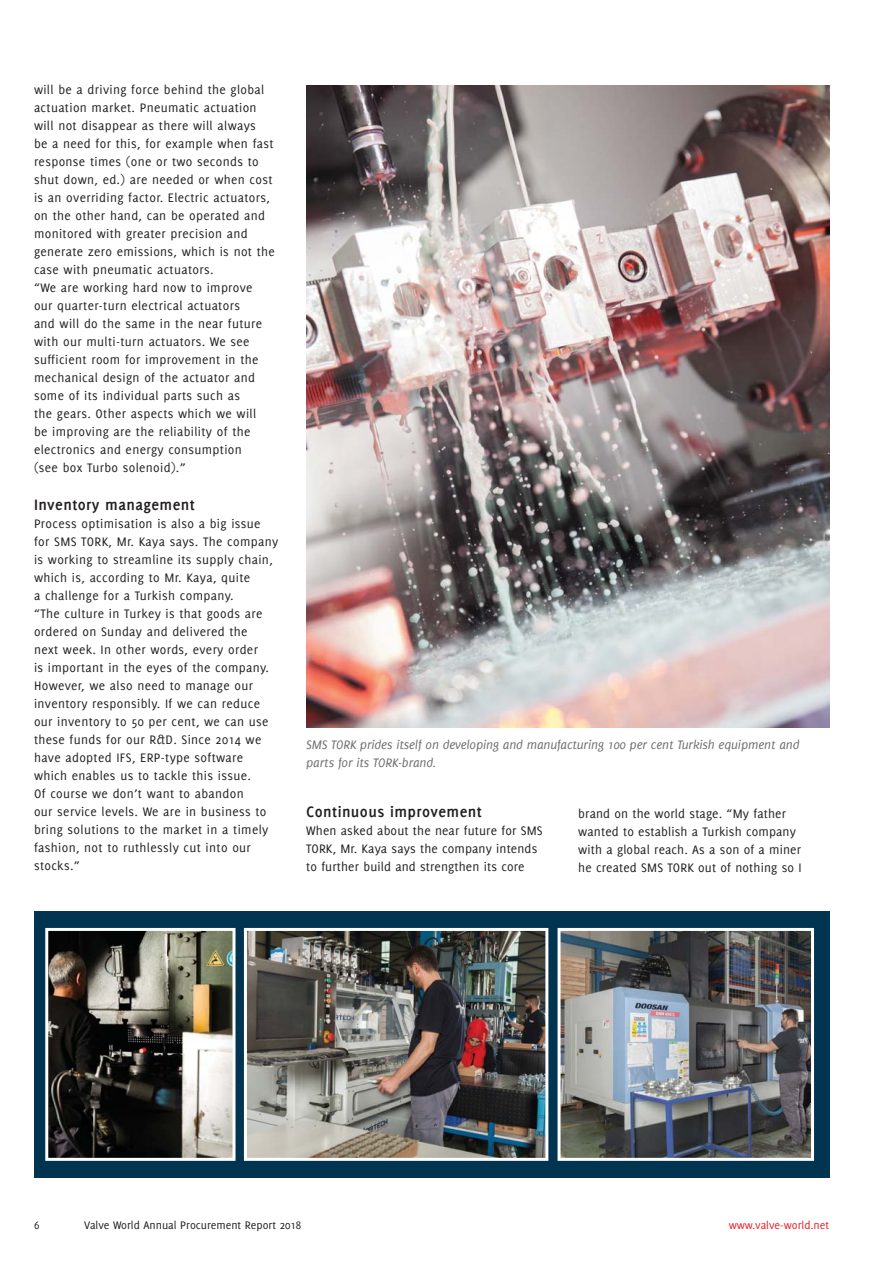
<style>
.page{position:relative;width:893px;height:1263px;background:#fff}
.page>*{position:absolute;margin:0;border:0;box-sizing:border-box;transform-origin:0 0}
.t1{font:700 16.5px "Delicious";letter-spacing:.025em;color:#231f20}
.t2{font:13.5px/18px "Delicious";letter-spacing:.025em;color:#231f20}
.t3{font:italic 13.5px/18px "Delicious";letter-spacing:-.01em;color:#6d6e70}
.t4{font:12px "Delicious";color:#231f20}
.t5{font:12px "Delicious";color:#ed1c24}
</style>
<div class="page">
<img style="left:306px;top:85px;width:523px;height:642px">
<div style="left:34px;top:911px;width:795px;height:267px;background:#003450"></div>
<img style="left:562px;top:932px;width:248px;height:225px">
<div style="left:558px;top:928px;width:256px;height:233px;border:3px solid #fff"></div>
<img style="left:49px;top:932px;width:182px;height:225px">
<div style="left:45px;top:928px;width:190px;height:233px;border:3px solid #fff"></div>
<img style="left:248px;top:932px;width:296px;height:225px">
<div style="left:244px;top:928px;width:304px;height:233px;border:3px solid #fff"></div>
<p class="t2" style="left:34px;top:82px;width:242px">will be a driving force behind the global actuation market. Pneumatic actuation will not disappear as there will always<br>be a need for this, for example when fast response times (one or two seconds to shut down, ed.) are needed or when cost is an overriding factor. Electric actuators, on the other hand, can be operated and monitored with greater precision and generate zero emissions, which is not the case with pneumatic actuators.<br>“We are working hard now to improve<br>our quarter-turn electrical actuators<br>and will do the same in the near future with our multi-turn actuators. We see sufficient room for improvement in the mechanical design of the actuator and some of its individual parts such as<br>the gears. Other aspects which we will<br>be improving are the reliability of the electronics and energy consumption<br>(see box Turbo solenoid).”</p>
<p class="t1" style="left:34px;top:498px;width:162px">Inventory management</p>
<p class="t2" style="left:34px;top:516px;width:246px">Process optimisation is also a big issue for SMS TORK, Mr. Kaya says. The company is working to streamline its supply chain, which is, according to Mr. Kaya, quite<br>a challenge for a Turkish company.<br>“The culture in Turkey is that goods are ordered on Sunday and delivered the<br>next week. In other words, every order<br>is important in the eyes of the company.<br>However, we also need to manage our inventory responsibly. If we can reduce our inventory to 50 per cent, we can use these funds for our R&amp;D. Since 2014 we have adopted IFS, ERP-type software which enables us to tackle this issue.<br>Of course we don’t want to abandon<br>our service levels. We are in business to bring solutions to the market in a timely fashion, not to ruthlessly cut into our stocks.”</p>
<p class="t3" style="left:306px;top:737px;width:495px">SMS TORK prides itself on developing and manufacturing 100 per cent Turkish equipment and parts for its TORK-brand.</p>
<p class="t1" style="left:306px;top:805px;width:177px">Continuous improvement</p>
<p class="t2" style="left:306px;top:823px;width:238px">When asked about the near future for SMS<br>TORK, Mr. Kaya says the company intends to further build and strengthen its core</p>
<p class="t2" style="left:578px;top:805px;width:225px">brand on the world stage. “My father wanted to establish a Turkish company with a global reach. As a son of a miner he created SMS TORK out of nothing so I</p>
<p class="t4" style="left:34px;top:1220px;width:7px">6</p>
<p class="t4" style="left:84px;top:1220px;width:218px">Valve World Annual Procurement Report 2018</p>
<p class="t5" style="left:729px;top:1220px;width:102px">www.valve-world.net</p>
</div>
